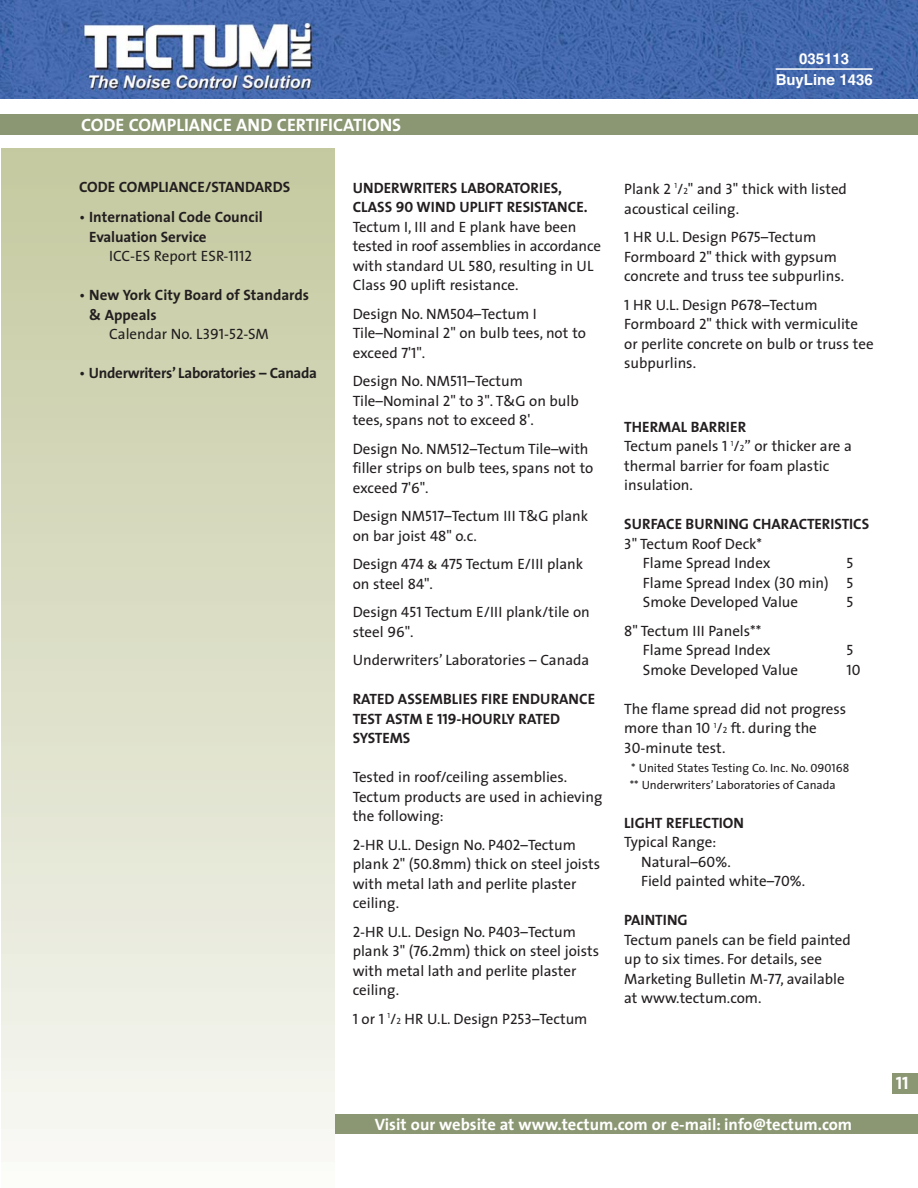
<style>
.page{position:relative;width:918px;height:1188px;background:#fff}
.page>*{position:absolute;margin:0;border:0;box-sizing:border-box;transform-origin:0 0}
.t1{font:700 18px "The Sans";color:#fff}
.t2{font:18px "The Sans Bold Caps";color:#fff}
.t3{font:700 16.5px "The Sans";color:#fff}
.t4{font:15px/19.5px "The Sans";color:#231f20}
.t5{font:15px/19.5px "The Sans Bold Caps";color:#231f20}
.t6{font:700 15px/19.5px "The Sans";letter-spacing:-.005em;color:#231f20}
.t7{font:700 15px/21px "Helvetica";color:#fff;text-align:center}
.t8{font:15px "The Sans Caps";color:#231f20}
.t9{font:12px/16.5px "The Sans";color:#231f20}
.s1{font-weight:400}
.s2{font-family:"The Sans Caps"}
.s3{font-family:"The Sans Caps";font-size:9px}
</style>
<div class="page">
<img style="left:14px;top:0;width:904px;height:99px">
<img style="left:0;top:0;width:14px;height:99px">
<div style="left:0;top:115px;width:918px;height:20px;background:#8b9772"></div>
<div style="left:14px;top:1114px;width:904px;height:20px;background:#8b9772"></div>
<div style="left:1px;top:148px;width:333px;height:1040px;background:linear-gradient(to bottom,#c4c89e,#f8f8f5)"></div>
<hr style="left:776px;top:68px;width:97px;height:2px;background:#fff">
<div style="left:893px;top:1073px;width:25px;height:20px;background:#8b9772"></div>
<p class="t1" style="left:81px;top:117px;width:322px">CODE COMPLIANCE AND CERTIFICATIONS</p>
<p class="t5" style="left:79px;top:181px;width:213px">CODE COMPLIANCE/STANDARDS</p>
<p class="t6" style="left:89px;top:208px;width:175px;text-indent:-10px"><span class="s1">•</span> International Code Council<br>Evaluation Service</p>
<p class="t4" style="left:109px;top:248px;width:144px">ICC-ES Report ESR-<span class="s2">1112</span></p>
<p class="t6" style="left:79px;top:286px;width:231px"><span class="s1">•</span> New York City Board of Standards</p>
<p class="t6" style="left:89px;top:306px;width:69px">&amp; Appeals</p>
<p class="t4" style="left:109px;top:326px;width:161px">Calendar No. <span class="s2">L391-52-SM</span></p>
<p class="t6" style="left:79px;top:364px;width:239px"><span class="s1">•</span> Underwriters’ Laboratories – Canada</p>
<p class="t5" style="left:353px;top:181px;width:236px">UNDERWRITERS LABORATORIES,<br>CLASS 90 WIND UPLIFT RESISTANCE.</p>
<p class="t4" style="left:353px;top:218px;width:250px">Tectum I, III and E plank have been tested in roof assemblies in accordance with standard UL <span class="s2">580</span>, resulting in UL Class <span class="s2">90</span> uplift resistance.</p>
<p class="t4" style="left:353px;top:305px;width:235px">Design No. <span class="s2">NM504</span>–Tectum I<br>Tile–Nominal <span class="s2">2"</span> on bulb tees, not to exceed <span class="s2">7'1"</span>.</p>
<p class="t4" style="left:353px;top:373px;width:228px">Design No. <span class="s2">NM511</span>–Tectum<br>Tile–Nominal <span class="s2">2"</span> to <span class="s2">3</span>". T&amp;G on bulb tees, spans not to exceed <span class="s2">8</span>'.</p>
<p class="t4" style="left:353px;top:440px;width:242px">Design No. <span class="s2">NM512</span>–Tectum Tile–with filler strips on bulb tees, spans not to exceed <span class="s2">7'6"</span>.</p>
<p class="t4" style="left:353px;top:508px;width:237px">Design <span class="s2">NM517</span>–Tectum III T&amp;G plank on bar joist <span class="s2">48"</span> o.c.</p>
<p class="t4" style="left:353px;top:556px;width:232px">Design <span class="s2">474 &amp; 475</span> Tectum E/III plank on steel <span class="s2">84"</span>.</p>
<p class="t4" style="left:353px;top:604px;width:239px">Design <span class="s2">451</span> Tectum E/III plank/tile on steel <span class="s2">96"</span>.</p>
<p class="t4" style="left:353px;top:652px;width:238px">Underwriters’ Laboratories – Canada</p>
<p class="t5" style="left:353px;top:693px;width:244px">RATED ASSEMBLIES FIRE ENDURANCE<br>TEST ASTM E 119-HOURLY RATED<br>SYSTEMS</p>
<p class="t4" style="left:353px;top:769px;width:251px">Tested in roof/ceiling assemblies.<br>Tectum products are used in achieving the following:</p>
<p class="t4" style="left:353px;top:836px;width:249px"><span class="s2">2-HR U.L.</span> Design No. <span class="s2">P402</span>–Tectum plank <span class="s2">2"</span> (<span class="s2">50.8</span>mm) thick on steel joists with metal lath and perlite plaster ceiling.</p>
<p class="t4" style="left:353px;top:923px;width:248px"><span class="s2">2-HR U.L.</span> Design No. P<span class="s2">403</span>–Tectum plank <span class="s2">3" (76.2</span>mm) thick on steel joists with metal lath and perlite plaster ceiling.</p>
<p class="t4" style="left:353px;top:1010px;width:236px"><span class="s2">1</span> or <span class="s2">1</span> <sup>1</sup><span class="s2">/</span><span class="s3">2</span> HR U.L. Design P<span class="s2">253</span>–Tectum</p>
<p class="t7" style="left:776px;top:50px;width:99px">035113<br>BuyLine 1436</p>
<p class="t4" style="left:624px;top:181px;width:224px">Plank <span class="s2">2</span> <sup>1</sup><span class="s2">/</span><span class="s3">2</span>" and <span class="s2">3</span>" thick with listed acoustical ceiling.</p>
<p class="t4" style="left:624px;top:229px;width:222px"><span class="s2">1</span> HR U.L. Design P<span class="s2">675</span>–Tectum<br>Formboard <span class="s2">2"</span> thick with gypsum concrete and truss tee subpurlins.</p>
<p class="t4" style="left:624px;top:296px;width:251px"><span class="s2">1</span> HR U.L. Design P<span class="s2">678</span>–Tectum<br>Formboard <span class="s2">2"</span> thick with vermiculite or perlite concrete on bulb or truss tee subpurlins.</p>
<p class="t5" style="left:624px;top:420px;width:124px">THERMAL BARRIER</p>
<p class="t4" style="left:624px;top:438px;width:229px">Tectum panels <span class="s2">1</span> <sup>1</sup><span class="s2">/</span><span class="s3">2</span><span class="s2">”</span> or thicker are a thermal barrier for foam plastic insulation.</p>
<p class="t5" style="left:624px;top:518px;width:247px">SURFACE BURNING CHARACTERISTICS</p>
<p class="t4" style="left:643px;top:535px;width:129px;text-indent:-19px"><span class="s2">3"</span> Tectum Roof Deck*<br>Flame Spread Index</p>
<p class="t8" style="left:847px;top:554px;width:8px">5</p>
<p class="t4" style="left:643px;top:574px;width:212px">Flame Spread Index (<span class="s2">30</span> min) <span class="s2">5<br></span>Smoke Developed Value</p>
<p class="t8" style="left:847px;top:593px;width:8px">5</p>
<p class="t4" style="left:643px;top:622px;width:129px;text-indent:-19px"><span class="s2">8</span>" Tectum III Panels**<br>Flame Spread Index</p>
<p class="t8" style="left:847px;top:641px;width:8px">5</p>
<p class="t4" style="left:643px;top:661px;width:157px">Smoke Developed Value</p>
<p class="t8" style="left:847px;top:661px;width:16px">10</p>
<p class="t4" style="left:624px;top:700px;width:224px">The flame spread did not progress more than <span class="s2">10</span> <sup>1</sup><span class="s2">/</span><span class="s3">2</span> ft. during the<br><span class="s2">30</span>-minute test.</p>
<p class="t9" style="left:630px;top:761px;width:221px">* United States Testing Co. Inc. No. <span class="s2">090168 </span>** Underwriters’ Laboratories of Canada</p>
<p class="t5" style="left:624px;top:816px;width:121px">LIGHT REFLECTION</p>
<p class="t4" style="left:641px;top:834px;width:165px;text-indent:-17px">Typical Range:<br>Natural–<span class="s2">60</span>%.<br>Field painted white–<span class="s2">70</span>%.</p>
<p class="t5" style="left:624px;top:914px;width:65px">PAINTING</p>
<p class="t4" style="left:624px;top:931px;width:228px">Tectum panels can be field painted up to six times. For details, see<br>Marketing Bulletin M-<span class="s2">77,</span> available at www.tectum.com.</p>
<p class="t3" style="left:375px;top:1117px;width:479px">Visit our website at www.tectum.com or e-mail: info@tectum.com</p>
<p class="t2" style="left:896px;top:1077px;width:14px">11</p>
</div>
